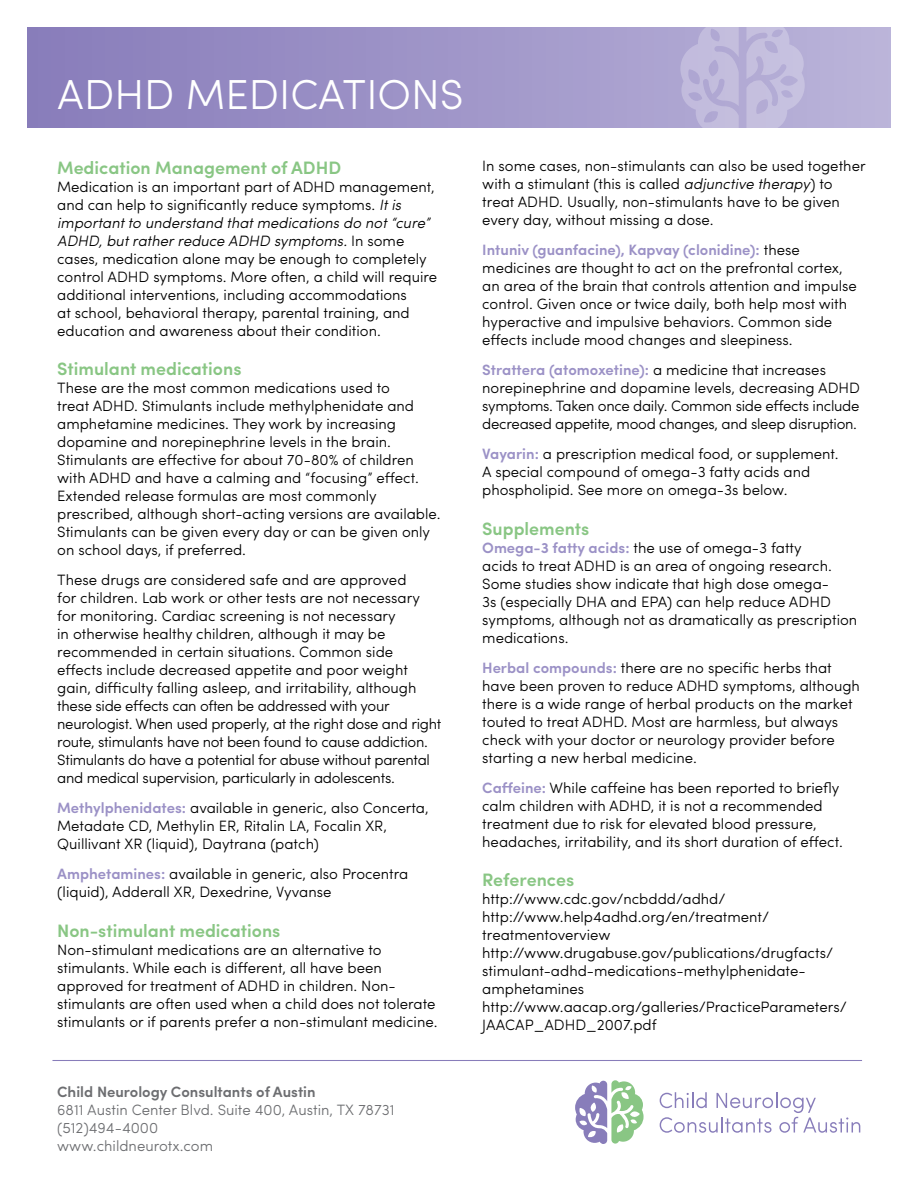
<style>
.page{position:relative;width:918px;height:1188px;background:#fff}
.page>*{position:absolute;margin:0;border:0;box-sizing:border-box;transform-origin:0 0}
.t1{font:300 42px "Sofia Pro";color:#fff}
.t2{font:600 18px "Sofia Pro";color:#89c684}
.t3{font:300 15px/18px "Sofia Pro";color:#000}
.t4{font:300 15px/18px "Sofia Pro";letter-spacing:-.02em;color:#000}
.t5{font:300 15px/18px "Sofia Pro";color:#6d6e71}
.t6{font:600 15px "Sofia Pro";color:#6d6e71}
.s1{font-style:italic}
.s2{font-weight:600;color:#9b91c6}
</style>
<div class="page">
<svg style="left:27px;top:27px;width:864px;height:100px;background:#9d94c7"></svg>
<svg style="left:680px;top:27px;width:59px;height:101px;background:#bbb5d9"></svg>
<svg style="left:746px;top:27px;width:59px;height:101px;background:#bfb9db"></svg>
<svg style="left:660px;top:1092px;width:200px;height:41px"></svg>
<svg style="left:575px;top:1080px;width:69px;height:64px"></svg>
<hr style="left:52px;top:1060px;width:810px;height:1px;background:#887dba">
<h1 class="t1" style="left:57px;top:63px;width:408px">ADHD MEDICATIONS</h1>
<p class="t2" style="left:57px;top:154px;width:286px">Medication Management of ADHD</p>
<p class="t3" style="left:57px;top:176px;width:382px">Medication is an important part of ADHD management, and can help to significantly reduce symptoms. <span class="s1">It is important to understand that medications do not “cure” ADHD, but rather reduce ADHD symptoms.</span> In some cases, medication alone may be enough to completely control ADHD symptoms. More often, a child will require additional interventions, including accommodations<br>at school, behavioral therapy, parental training, and education and awareness about their condition.</p>
<p class="t2" style="left:57px;top:355px;width:186px">Stimulant medications</p>
<p class="t3" style="left:57px;top:378px;width:385px">These are the most common medications used to<br>treat ADHD. Stimulants include methylphenidate and amphetamine medicines. They work by increasing dopamine and norepinephrine levels in the brain.<br>Stimulants are effective for about 70-80% of children with ADHD and have a calming and “focusing” effect.<br>Extended release formulas are most commonly prescribed, although short-acting versions are available.<br>Stimulants can be given every day or can be given only on school days, if preferred.</p>
<p class="t3" style="left:57px;top:570px;width:386px">These drugs are considered safe and are approved<br>for children. Lab work or other tests are not necessary for monitoring. Cardiac screening is not necessary<br>in otherwise healthy children, although it may be recommended in certain situations. Common side effects include decreased appetite and poor weight gain, difficulty falling asleep, and irritability, although these side effects can often be addressed with your neurologist. When used properly, at the right dose and right route, stimulants have not been found to cause addiction.<br>Stimulants do have a potential for abuse without parental and medical supervision, particularly in adolescents.</p>
<p class="t3" style="left:57px;top:798px;width:373px"><span class="s2">Methylphenidates:</span> available in generic, also Concerta,<br>Metadate CD, Methylin ER, Ritalin LA, Focalin XR,<br>Quillivant XR (liquid), Daytrana (patch)</p>
<p class="t3" style="left:57px;top:864px;width:353px"><span class="s2">Amphetamines:</span> available in generic, also Procentra (liquid), Adderall XR, Dexedrine, Vyvanse</p>
<p class="t2" style="left:57px;top:917px;width:225px">Non-stimulant medications</p>
<p class="t3" style="left:57px;top:940px;width:382px">Non-stimulant medications are an alternative to stimulants. While each is different, all have been approved for treatment of ADHD in children. Non&shy;stimulants are often used when a child does not tolerate stimulants or if parents prefer a non-stimulant medicine.</p>
<p class="t6" style="left:57px;top:1080px;width:260px">Child Neurology Consultants of Austin</p>
<p class="t5" style="left:57px;top:1099px;width:339px">6811 Austin Center Blvd. Suite 400, Austin, TX 78731 (512)494-4000<br>www.childneurotx.com</p>
<p class="t3" style="left:482px;top:156px;width:385px">In some cases, non-stimulants can also be used together with a stimulant (this is called <span class="s1">adjunctive therapy</span>) to treat ADHD. Usually, non-stimulants have to be given every day, without missing a dose.</p>
<p class="t3" style="left:482px;top:240px;width:376px"><span class="s2">Intuniv (guanfacine), Kapvay (clonidine):</span> these medicines are thought to act on the prefrontal cortex, an area of the brain that controls attention and impulse control. Given once or twice daily, both help most with hyperactive and impulsive behaviors. Common side effects include mood changes and sleepiness.</p>
<p class="t4" style="left:482px;top:360px;width:379px"><span class="s2">Strattera (atomoxetine):</span> a medicine that increases norepinephrine and dopamine levels, decreasing ADHD symptoms. Taken once daily. Common side effects include decreased appetite, mood changes, and sleep disruption.</p>
<p class="t3" style="left:482px;top:444px;width:358px"><span class="s2">Vayarin:</span> a prescription medical food, or supplement.<br>A special compound of omega-3 fatty acids and phospholipid. See more on omega-3s below.</p>
<p class="t2" style="left:482px;top:515px;width:109px">Supplements</p>
<p class="t3" style="left:482px;top:538px;width:376px"><span class="s2">Omega-3 fatty acids:</span> the use of omega-3 fatty<br>acids to treat ADHD is an area of ongoing research.<br>Some studies show indicate that high dose omega-<br>3s (especially DHA and EPA) can help reduce ADHD symptoms, although not as dramatically as prescription medications.</p>
<p class="t3" style="left:482px;top:658px;width:379px"><span class="s2">Herbal compounds:</span> there are no specific herbs that have been proven to reduce ADHD symptoms, although there is a wide range of herbal products on the market touted to treat ADHD. Most are harmless, but always check with your doctor or neurology provider before starting a new herbal medicine.</p>
<p class="t3" style="left:482px;top:778px;width:362px"><span class="s2">Caffeine:</span> While caffeine has been reported to briefly calm children with ADHD, it is not a recommended treatment due to risk for elevated blood pressure, headaches, irritability, and its short duration of effect.</p>
<p class="t2" style="left:482px;top:866px;width:93px">References</p>
<p class="t3" style="left:482px;top:889px;width:366px">http://www.cdc.gov/ncbddd/adhd/ http://www.help4adhd.org/en/treatment/ treatmentoverview http://www.drugabuse.gov/publications/drugfacts/ stimulant-adhd-medications-methylphenidate&shy;amphetamines http://www.aacap.org/galleries/PracticeParameters/ JAACAP_ADHD_2007.pdf</p>
</div>
